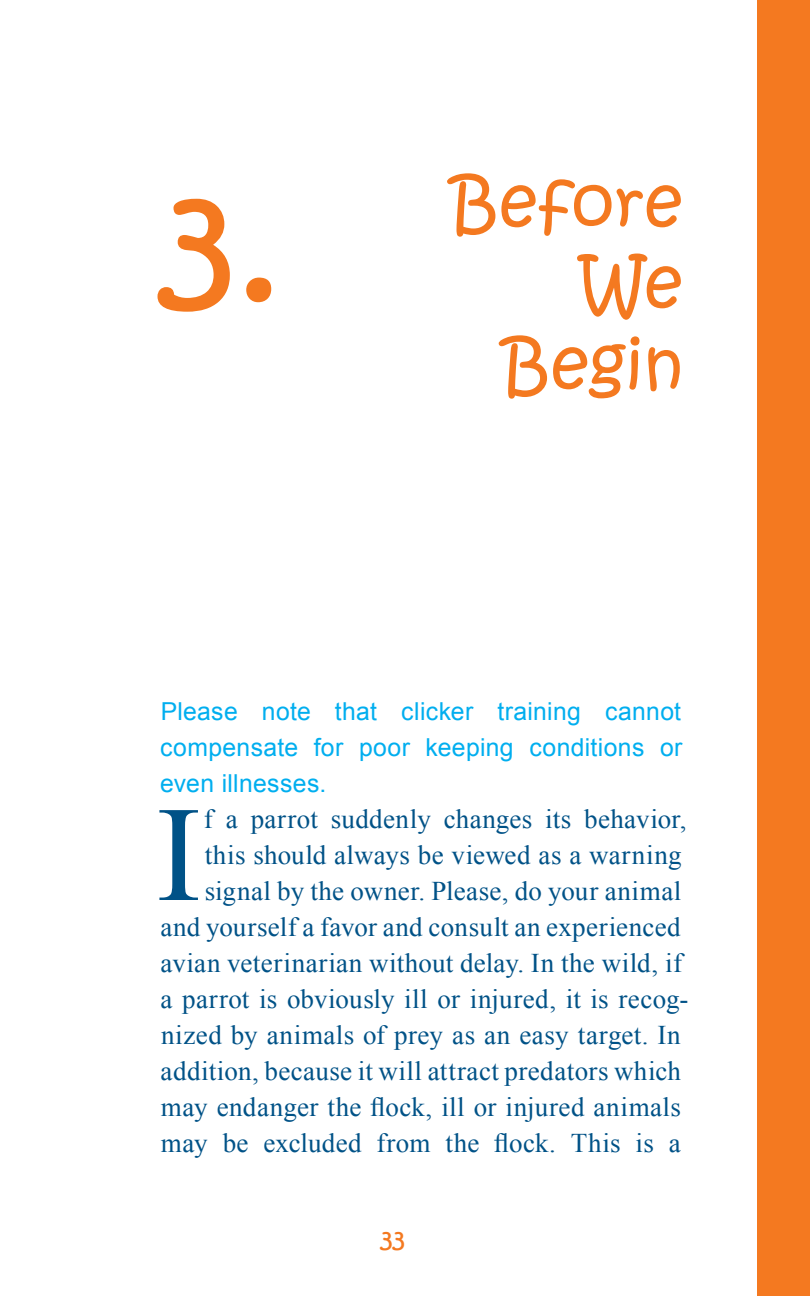
<style>
.page{position:relative;width:810px;height:1296px;background:#fff}
.page>*{position:absolute;margin:0;border:0;box-sizing:border-box;transform-origin:0 0}
.t1{font:165.6px "Kristen ITC";color:#f47920}
.t2{font:135.67px "Times New Roman";color:#005287}
.t3{font:67.5px/81px "Kristen ITC";letter-spacing:.01em;color:#f47920;text-align:right}
.t4{font:27px/36px "Times New Roman";letter-spacing:.015em;color:#005287;text-align:right}
.t5{font:27px "Kristen ITC";color:#f47920}
.t6{font:24.75px/36px "Arial";letter-spacing:.015em;color:#00aeef;text-align:justify}
</style>
<div class="page">
<div style="left:757px;top:0;width:53px;height:1296px;background:#f47920"></div>
<h1 class="t1" style="left:158px;top:140px;width:127px">3.</h1>
<h3 class="t3" style="left:451px;top:165px;width:234px">Before<br>We<br>Begin</h3>
<p class="t6" style="left:160px;top:694px;width:524px">Please note that clicker training cannot compensate for poor keeping conditions or even illnesses.</p>
<h2 class="t2" style="left:156px;top:763px;width:47px">I</h2>
<p class="t4" style="left:161px;top:801px;width:530px">f a parrot suddenly changes its behavior, this should always be viewed as a warning signal by the owner. Please, do your animal<br>and yourself a favor and consult an experienced avian veterinarian without delay. In the wild, if a parrot is obviously ill or injured, it is recog&shy;nized by animals of prey as an easy target. In addition, because it will attract predators which may endanger the flock, ill or injured animals may be excluded from the flock. This is a</p>
<p class="t5" style="left:380px;top:1222px;width:26px">33</p>
</div>
